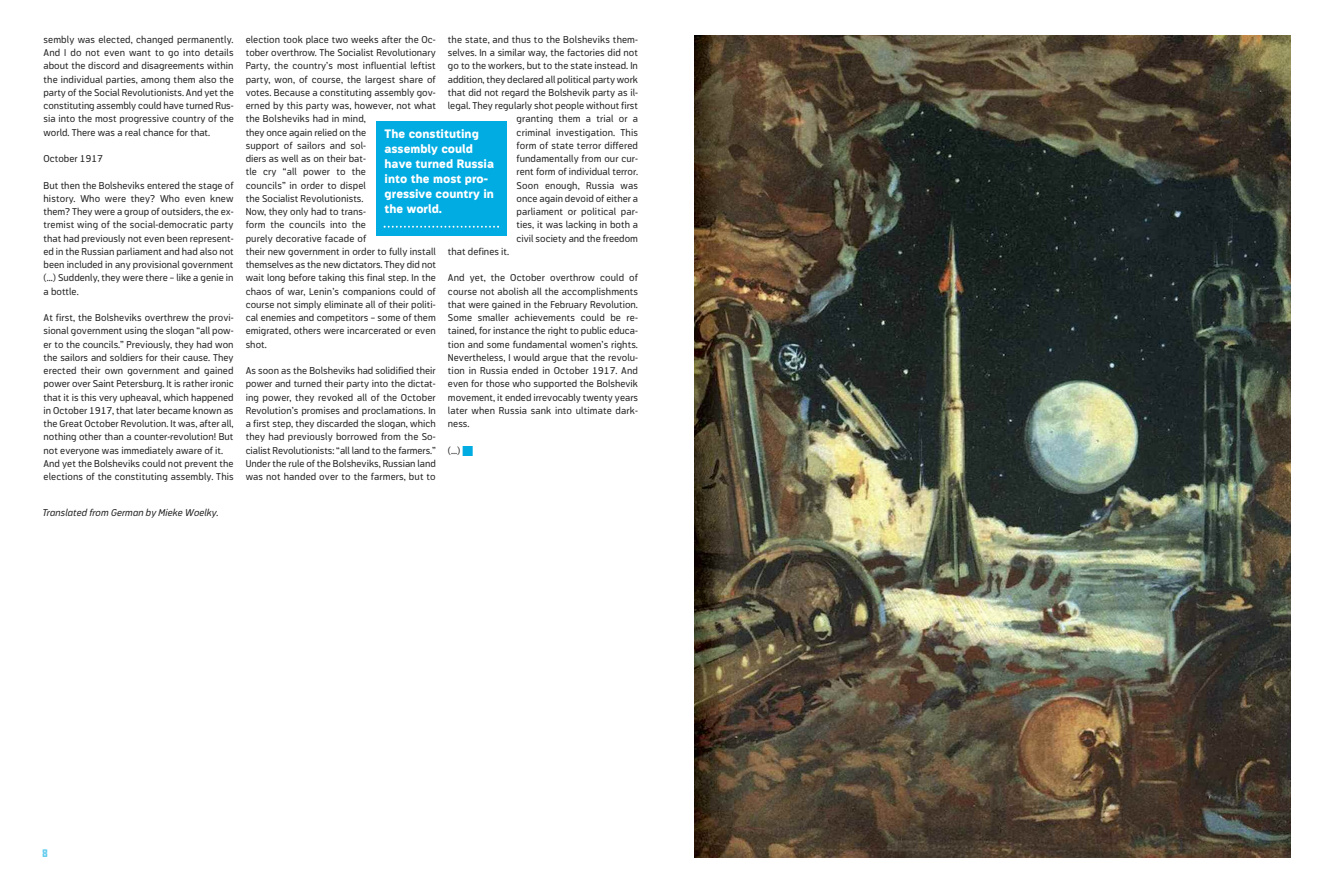
<style>
.page{position:relative;width:1333px;height:893px;background:#fff}
.page>*{position:absolute;margin:0;border:0;box-sizing:border-box;transform-origin:0 0}
.t1{font:800 12px/15px "Modus";color:#fff}
.t2{font:10px/13.3px "Modus";color:#272627;text-align:justify}
.t3{font:italic 10px "Modus";color:#272627}
.t4{font:900 10px "Agency FB";color:#66cdee}
</style>
<div class="page">
<img style="left:694px;top:35px;width:596px;height:822px">
<div style="left:376px;top:121px;width:130px;height:114px;background:#00ace2"></div>
<svg style="left:383px;top:226px;width:116px;height:2px"></svg>
<p class="t2" style="left:44px;top:33px;width:192px">sembly was elected, changed permanently.<br>And I do not even want to go into details about the discord and disagreements within the individual parties, among them also the party of the Social Revolutionists. And yet the constituting assembly could have turned Rus&shy;sia into the most progressive country of the world. There was a real chance for that.</p>
<p class="t2" style="left:44px;top:153px;width:61px">October 1917</p>
<p class="t2" style="left:44px;top:179px;width:192px">But then the Bolsheviks entered the stage of history. Who were they? Who even knew them? They were a group of outsiders, the ex&shy;tremist wing of the social-democratic party that had previously not even been represent&shy;ed in the Russian parliament and had also not been included in any provisional government (...) Suddenly, they were there – like a genie in a bottle.</p>
<p class="t2" style="left:44px;top:312px;width:192px;text-align:left">At first, the Bolsheviks overthrew the provi&shy;sional government using the slogan “all pow&shy;er to the councils.” Previously, they had won the sailors and soldiers for their cause. They erected their own government and gained power over Saint Petersburg. It is rather ironic that it is this very upheaval, which happened in October 1917, that later became known as the Great October Revolution. It was, after all, nothing other than a counter-revolution! But not everyone was immediately aware of it.<br>And yet the Bolsheviks could not prevent the elections of the constituting assembly. This</p>
<p class="t3" style="left:43px;top:508px;width:178px">Translated from German by Mieke Woelky.</p>
<p class="t2" style="left:246px;top:33px;width:192px;text-align:left">election took place two weeks after the Oc&shy;tober overthrow. The Socialist Revolutionary Party, the country’s most influential leftist party, won, of course, the largest share of votes. Because a constituting assembly gov&shy;erned by this party was, however, not what the Bolsheviks had in mind,<br>they once again relied on the<br>support of sailors and sol-<br>diers as well as on their bat-<br>tle cry “all power to the<br>councils” in order to dispel<br>the Socialist Revolutionists.<br>Now, they only had to trans-<br>form the councils into the<br>purely decorative facade of<br>their new government in order to fully install themselves as the new dictators. They did not wait long before taking this final step. In the chaos of war, Lenin’s companions could of course not simply eliminate all of their politi&shy;cal enemies and competitors – some of them emigrated, others were incarcerated or even shot.</p>
<p class="t2" style="left:246px;top:365px;width:192px">As soon as the Bolsheviks had solidified their power and turned their party into the dictat&shy;ing power, they revoked all of the October Revolution’s promises and proclamations. In a first step, they discarded the slogan, which they had previously borrowed from the So&shy;cialist Revolutionists: “all land to the farmers.” Under the rule of the Bolsheviks, Russian land was not handed over to the farmers, but to</p>
<p class="t2" style="left:448px;top:33px;width:192px">the state, and thus to the Bolsheviks them-</p>
<p class="t2" style="left:448px;top:47px;width:191px">selves. In a similar way, the factories did not</p>
<p class="t2" style="left:448px;top:60px;width:191px">go to the workers, but to the state instead. In</p>
<p class="t2" style="left:448px;top:73px;width:191px">addition, they declared all political party work</p>
<p class="t2" style="left:448px;top:86px;width:191px">that did not regard the Bolshevik party as il-</p>
<p class="t2" style="left:448px;top:100px;width:192px">legal. They regularly shot people without first</p>
<p class="t2" style="left:516px;top:113px;width:123px">granting them a trial or a</p>
<p class="t2" style="left:516px;top:126px;width:123px">criminal investigation. This</p>
<p class="t2" style="left:516px;top:139px;width:123px">form of state terror differed</p>
<p class="t2" style="left:516px;top:153px;width:123px">fundamentally from our cur-</p>
<p class="t2" style="left:516px;top:166px;width:123px">rent form of individual terror.</p>
<p class="t2" style="left:516px;top:179px;width:123px">Soon enough, Russia was</p>
<p class="t2" style="left:516px;top:192px;width:123px">once again devoid of either a</p>
<p class="t2" style="left:516px;top:206px;width:123px">parliament or political par-</p>
<p class="t2" style="left:516px;top:219px;width:123px">ties, it was lacking in both a</p>
<p class="t2" style="left:516px;top:232px;width:123px">civil society and the freedom</p>
<p class="t2" style="left:448px;top:245px;width:63px">that defines it.</p>
<p class="t2" style="left:448px;top:272px;width:192px">And yet, the October overthrow could of course not abolish all the accomplishments that were gained in the February Revolution.<br>Some smaller achievements could be re&shy;tained, for instance the right to public educa&shy;tion and some fundamental women’s rights.<br>Nevertheless, I would argue that the revolu&shy;tion in Russia ended in October 1917. And even for those who supported the Bolshevik movement, it ended irrevocably twenty years later when Russia sank into ultimate dark&shy;ness.</p>
<p class="t2" style="left:448px;top:444px;width:14px">(...)</p>
<p class="t1" style="left:384px;top:127px;width:111px">The constituting assembly could have turned Russia into the most pro&shy;gressive country in the world.</p>
<p class="t4" style="left:43px;top:847px;width:7px">8</p>
</div>
